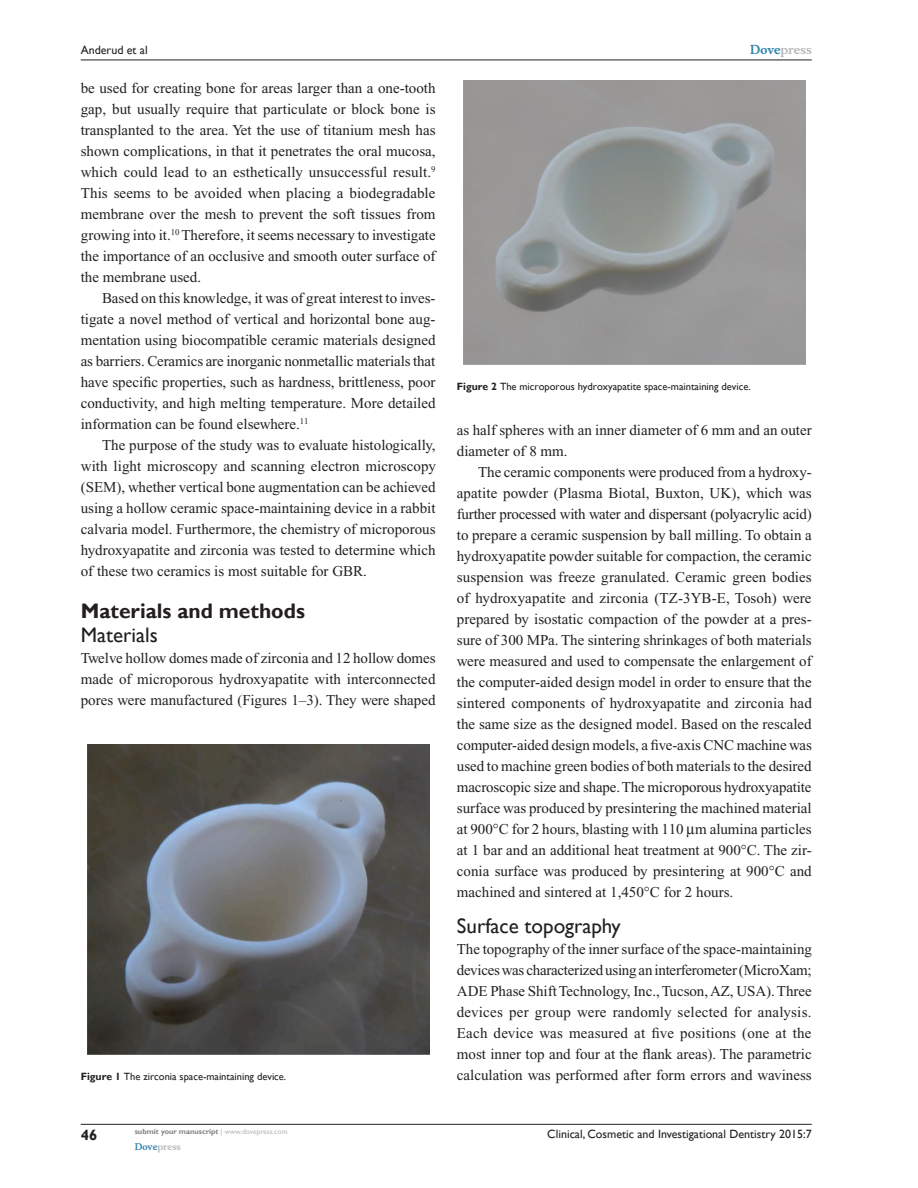
<style>
.page{position:relative;width:918px;height:1188px;background:#fff}
.page>*{position:absolute;margin:0;border:0;box-sizing:border-box;transform-origin:0 0}
.H2-after-H1{font:21px "Gill Sans";color:#231f20}
.t1{font:700 21px "Gill Sans";color:#231f20}
.Tx{font:15px/21px "Times New Roman";color:#231f20;text-align:justify}
.TxF{font:15px/21px "Times New Roman";color:#231f20;text-align:justify}
.RunFolio-V{font:700 15px "Gill Sans";color:#231f20}
.RunF-V{font:12px "Gill Sans";color:#231f20}
.RunH-V{font:12px "Gill Sans";color:#231f20}
.RunH-Brand-V{font:700 12px "Musee";color:#b8b9bc}
.FC{font:10.5px "Gill Sans";color:#231f20}
.RunF-Brand-V{font:700 9px "Musee";color:#b8b9bc}
.RunF-SubmityourMS-V{font:700 7.5px "Gill Sans";color:#808285}
.s1{color:#3485ae}
.s2{font-weight:700}
.s3{font-weight:400;color:#b8b9bc}
</style>
<div class="page">
<hr style="left:81px;top:1124px;width:731px;height:1px;background:#231f20">
<hr style="left:81px;top:60px;width:731px;height:1px;background:#231f20">
<img style="left:87px;top:745px;width:342px;height:309px">
<img style="left:463px;top:81px;width:342px;height:283px">
<p class="RunH-V" style="left:81px;top:43px;width:68px">Anderud et al</p>
<p class="Tx" style="left:81px;top:77px;width:356px">be used for creating bone for areas larger than a one-tooth gap, but usually require that particulate or block bone is transplanted to the area. Yet the use of titanium mesh has shown complications, in that it penetrates the oral mucosa, which could lead to an esthetically unsuccessful result.<sup>9<br></sup>This seems to be avoided when placing a biodegradable membrane over the mesh to prevent the soft tissues from growing into it.<sup>10</sup> Therefore, it seems necessary to investigate the importance of an occlusive and smooth outer surface of the membrane used.</p>
<p class="Tx" style="left:81px;top:287px;width:356px;text-indent:21px">Based on this knowledge, it was of great interest to inves&shy;tigate a novel method of vertical and horizontal bone aug&shy;mentation using biocompatible ceramic materials designed as barriers. Ceramics are inorganic nonmetallic materials that have specific properties, such as hardness, brittleness, poor conductivity, and high melting temperature. More detailed information can be found elsewhere.<sup>11</sup></p>
<p class="Tx" style="left:81px;top:434px;width:357px;text-indent:21px">The purpose of the study was to evaluate histologically, with light microscopy and scanning electron microscopy (SEM), whether vertical bone augmentation can be achieved using a hollow ceramic space-maintaining device in a rabbit calvaria model. Furthermore, the chemistry of microporous hydroxyapatite and zirconia was tested to determine which of these two ceramics is most suitable for GBR.</p>
<h1 class="t1" style="left:81px;top:598px;width:226px">Materials and methods</h1>
<p class="H2-after-H1" style="left:81px;top:622px;width:78px">Materials</p>
<p class="TxF" style="left:81px;top:647px;width:356px">Twelve hollow domes made of zirconia and 12 hollow domes made of microporous hydroxyapatite with interconnected pores were manufactured (Figures 1–3). They were shaped</p>
<p class="RunH-Brand-V" style="left:750px;top:43px;width:63px"><span class="s1">Dove</span>press</p>
<p class="FC" style="left:457px;top:380px;width:295px"><span class="s2">Figure 2</span> The microporous hydroxyapatite space-maintaining device.</p>
<p class="TxF" style="left:457px;top:419px;width:356px">as half spheres with an inner diameter of 6 mm and an outer diameter of 8 mm.</p>
<p class="Tx" style="left:457px;top:461px;width:357px;text-indent:21px">The ceramic components were produced from a hydroxy&shy;apatite powder (Plasma Biotal, Buxton, UK), which was further processed with water and dispersant (polyacrylic acid) to prepare a ceramic suspension by ball milling. To obtain a hydroxyapatite powder suitable for compaction, the ceramic suspension was freeze granulated. Ceramic green bodies of hydroxyapatite and zirconia (TZ-3YB-E, Tosoh) were prepared by isostatic compaction of the powder at a pres&shy;sure of 300 MPa. The sintering shrinkages of both materials were measured and used to compensate the enlargement of the computer-aided design model in order to ensure that the sintered components of hydroxyapatite and zirconia had the same size as the designed model. Based on the rescaled computer-aided design models, a five-axis CNC machine was used to machine green bodies of both materials to the desired macroscopic size and shape. The microporous hydroxyapatite surface was produced by presintering the machined material at 900 C for 2 hours, blasting with 110 m alumina particles at 1 bar and an additional heat treatment at 900 C. The zir&shy;conia surface was produced by presintering at 900 C and machined and sintered at 1,450 C for 2 hours.</p>
<h2 class="H2-after-H1" style="left:457px;top:913px;width:165px">Surface topography</h2>
<p class="TxF" style="left:457px;top:938px;width:357px">The topography of the inner surface of the space-maintaining devices was characterized using an interferometer (MicroXam; ADE Phase Shift Technology, Inc., Tucson, AZ, USA). Three devices per group were randomly selected for analysis.<br>Each device was measured at five positions (one at the most inner top and four at the flank areas). The parametric</p>
<p class="FC" style="left:81px;top:1070px;width:207px"><span class="s2">Figure 1</span> The zirconia space-maintaining device.</p>
<p class="TxF" style="left:457px;top:1064px;width:356px">calculation was performed after form errors and waviness</p>
<p class="RunFolio-V" style="left:81px;top:1126px;width:18px">46</p>
<p class="RunF-SubmityourMS-V" style="left:135px;top:1127px;width:154px">submit your manuscript <span class="s3">| www.dovepress.com</span></p>
<p class="RunF-Brand-V" style="left:135px;top:1141px;width:48px"><span class="s1">Dove</span>press</p>
<p class="RunF-V" style="left:547px;top:1127px;width:266px">Clinical, Cosmetic and Investigational Dentistry 2015:7</p>
</div>
